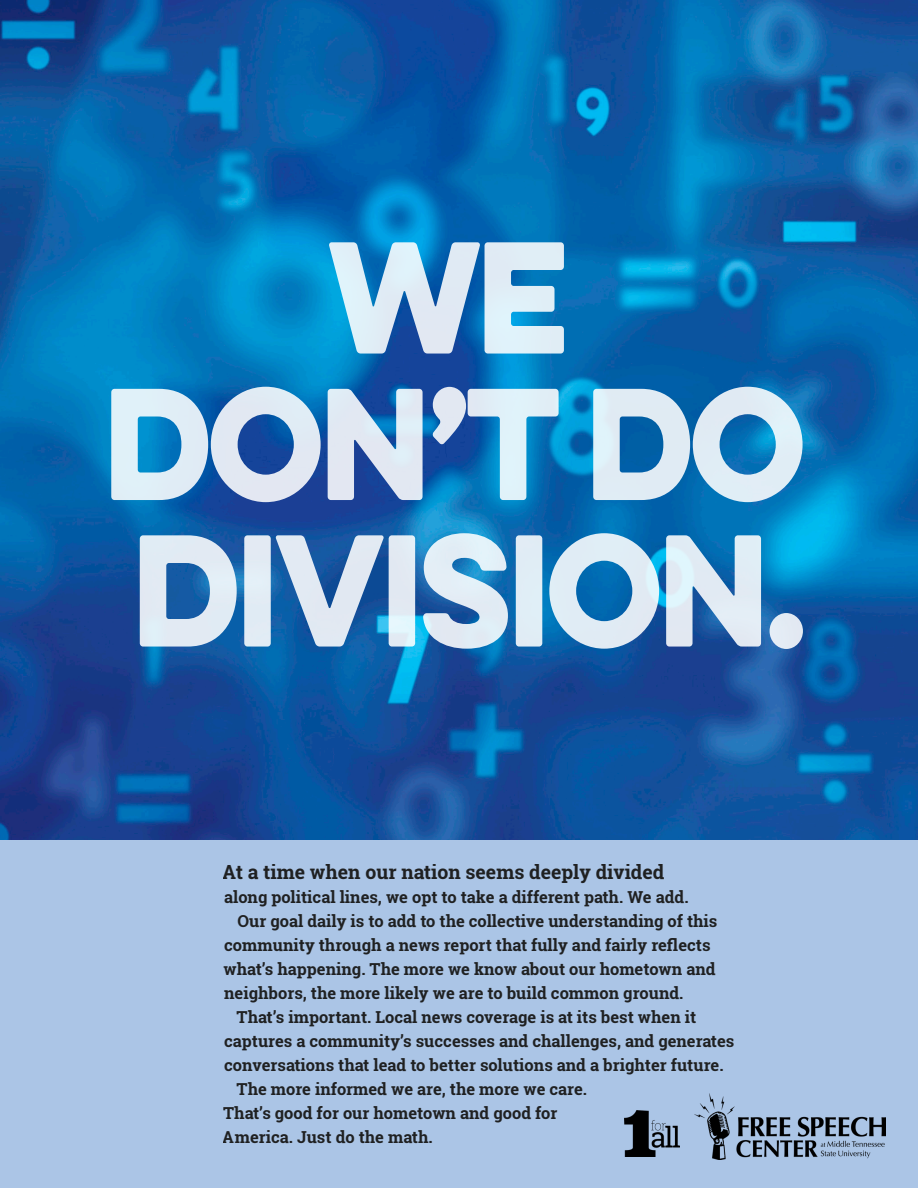
<style>
.page{position:relative;width:918px;height:1188px;background:#fff}
.page>*{position:absolute;margin:0;border:0;box-sizing:border-box;transform-origin:0 0}
.t1{font:142.5px/146.6px "Eveleth Clean";letter-spacing:-.03em;color:#fff;text-align:center;scale:.93 1}
.t2{font:700 19.5px "Roboto Slab";color:#181817}
.t3{font:700 16.5px "Roboto Slab";color:#181817}
</style>
<div class="page">
<div style="left:0;top:816px;width:918px;height:372px;background:#abc5e6"></div>
<img style="left:0;top:0;width:918px;height:839px">
<img style="left:624px;top:1111px;width:56px;height:45px">
<img style="left:694px;top:1093px;width:192px;height:66px">
<h1 class="t1" style="left:103px;top:220px;width:759px">WE<br>DON’T DO<br>DIVISION.</h1>
<p class="t2" style="left:223px;top:859px;width:443px">At a time when our nation seems deeply divided</p>
<p class="t3" style="left:224px;top:886px;width:466px">along political lines, we opt to take a different path. We add.</p>
<p class="t3" style="left:237px;top:910px;width:482px">Our goal daily is to add to the collective understanding of this</p>
<p class="t3" style="left:224px;top:934px;width:488px">community through a news report that fully and fairly reflects</p>
<p class="t3" style="left:224px;top:958px;width:494px">what’s happening. The more we know about our hometown and</p>
<p class="t3" style="left:224px;top:982px;width:461px">neighbors, the more likely we are to build common ground.</p>
<p class="t3" style="left:237px;top:1006px;width:461px">That’s important. Local news coverage is at its best when it</p>
<p class="t3" style="left:224px;top:1030px;width:512px">captures a community’s successes and challenges, and generates</p>
<p class="t3" style="left:224px;top:1054px;width:501px">conversations that lead to better solutions and a brighter future.</p>
<p class="t3" style="left:237px;top:1078px;width:352px">The more informed we are, the more we care.</p>
<p class="t3" style="left:223px;top:1102px;width:336px">That’s good for our hometown and good for</p>
<p class="t3" style="left:223px;top:1126px;width:211px">America. Just do the math.</p>
</div>
